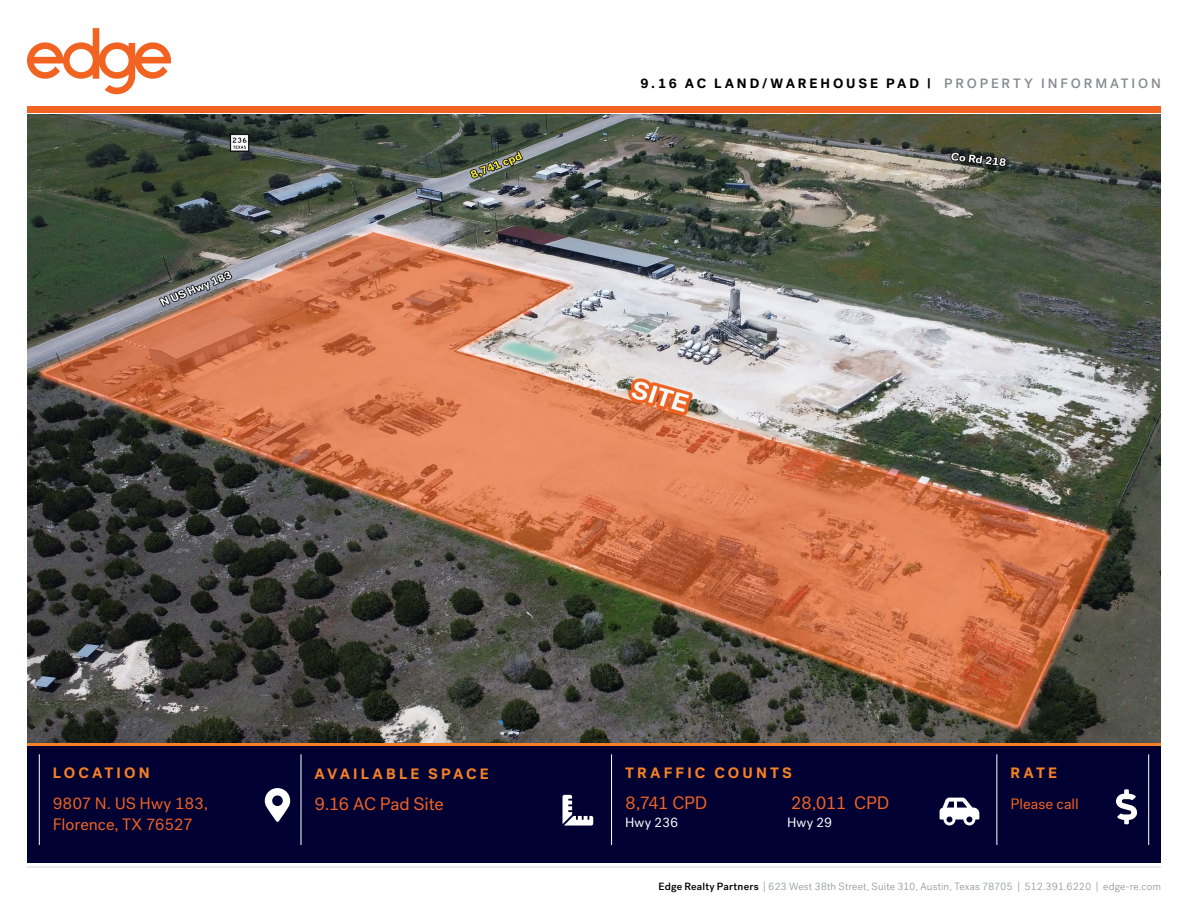
<style>
.page{position:relative;width:1188px;height:918px;background:#fff}
.page>*{position:absolute;margin:0;border:0;box-sizing:border-box;transform-origin:0 0}
.t1{font:18px "Post Grotesk";letter-spacing:-.015em;color:#f26322}
.t2{font:16.5px/21px "Post Grotesk";letter-spacing:-.005em;color:#f26322}
.t3{font:700 15px "Post Grotesk";letter-spacing:.205em;color:#f58025}
.t4{font:15px "Post Grotesk";letter-spacing:.005em;color:#f26322}
.t5{font:700 13.5px "Post Grotesk";letter-spacing:.21em;color:#000}
.t6{font:13.5px "Post Grotesk";letter-spacing:.01em;color:#fff}
.t7{font:300 10.5px "Post Grotesk";letter-spacing:.01em;color:#878a8f}
.s1{font-weight:500;color:#878a8f}
.s2{font-weight:500;color:#000}
</style>
<div class="page">
<svg style="left:27px;top:28px;width:144px;height:66px"></svg>
<hr style="left:27px;top:867px;width:1134px;height:1px;background:#d1d3d4">
<div style="left:27px;top:106px;width:1134px;height:6px;background:#f26322"></div>
<img style="left:27px;top:114px;width:1134px;height:629px">
<div style="left:27px;top:746px;width:1134px;height:116px;background:#003"></div>
<hr style="left:39px;top:754px;width:1px;height:91px;background:#fff">
<hr style="left:301px;top:754px;width:1px;height:91px;background:#fff">
<hr style="left:611px;top:754px;width:1px;height:91px;background:#fff">
<hr style="left:996px;top:754px;width:1px;height:91px;background:#fff">
<hr style="left:1148px;top:754px;width:1px;height:91px;background:#fff">
<svg style="left:265px;top:788px;width:25px;height:34px"></svg>
<svg style="left:563px;top:795px;width:30px;height:31px"></svg>
<svg style="left:940px;top:798px;width:39px;height:27px"></svg>
<svg style="left:1116px;top:789px;width:22px;height:35px"></svg>
<hr style="left:27px;top:743px;width:1134px;height:3px;background:#f58025">
<p class="t5" style="left:641px;top:75px;width:522px">9.16 AC LAND/WAREHOUSE PAD | <span class="s1">PROPERTY INFORMATION</span></p>
<h3 class="t3" style="left:53px;top:764px;width:98px">LOCATION</h3>
<h2 class="t2" style="left:53px;top:793px;width:157px">9807 N. US Hwy 183,<br>Florence, TX 76527</h2>
<h3 class="t3" style="left:315px;top:764px;width:176px">AVAILABLE SPACE</h3>
<h1 class="t1" style="left:315px;top:793px;width:131px">9.16 AC Pad Site</h1>
<h3 class="t3" style="left:625px;top:764px;width:169px">TRAFFIC COUNTS</h3>
<h1 class="t1" style="left:625px;top:793px;width:84px">8,741 CPD</h1>
<h1 class="t1" style="left:791px;top:793px;width:100px">28,011 CPD</h1>
<p class="t6" style="left:625px;top:815px;width:55px">Hwy 236</p>
<p class="t6" style="left:787px;top:815px;width:47px">Hwy 29</p>
<h3 class="t3" style="left:1010px;top:764px;width:48px">RATE</h3>
<h3 class="t4" style="left:1010px;top:796px;width:70px">Please call</h3>
<p class="t7" style="left:659px;top:880px;width:504px"><span class="s2">Edge Realty Partners</span> | 623 West 38th Street, Suite 310, Austin, Texas 78705 | 512.391.6220 | edge-re.com</p>
</div>
